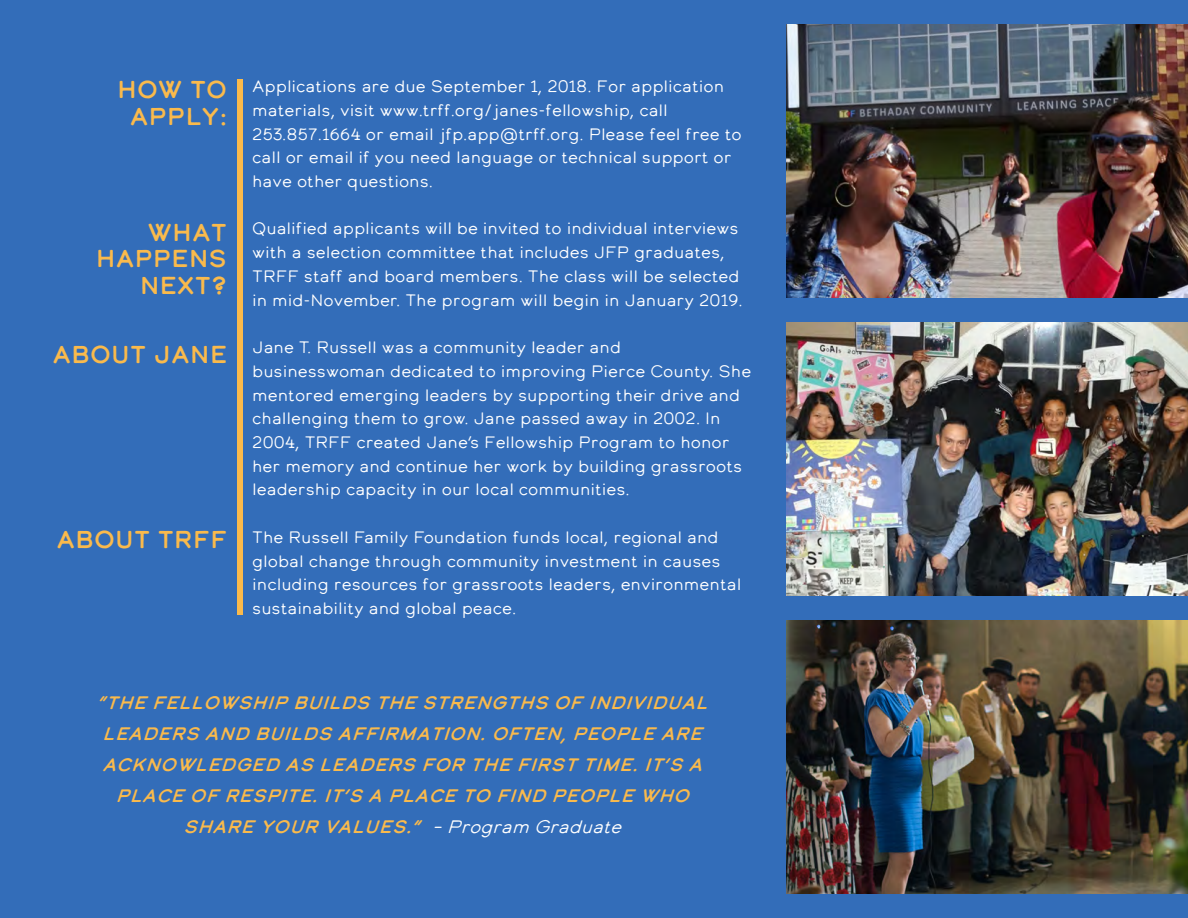
<style>
.page{position:relative;width:1188px;height:918px;background:#336db9}
.page>*{position:absolute;margin:0;border:0;box-sizing:border-box;transform-origin:0 0}
.t1{font:24.3px/26.2px "Calder Dark";color:#faba4c;text-align:center}
.t2{font:italic 18px/30.9px "Calder Dark";color:#faba4c;text-align:center}
.t3{font:16.5px/23.7px "Calder LC";color:#fff}
.s1{font-family:"Calder LC";color:#fff}
</style>
<div class="page">
<div style="left:238px;top:79px;width:5px;height:536px;background:#faba4c"></div>
<img style="left:786px;top:24px;width:402px;height:273px">
<img style="left:786px;top:322px;width:402px;height:274px">
<img style="left:786px;top:621px;width:402px;height:273px">
<p class="t1" style="left:117px;top:76px;width:111px">HOW TO<br>APPLY:</p>
<p class="t1" style="left:96px;top:219px;width:133px;text-align:right">WHAT<br>HAPPENS<br>NEXT?</p>
<p class="t1" style="left:53px;top:340px;width:176px">ABOUT JANE</p>
<p class="t1" style="left:57px;top:525px;width:172px">ABOUT TRFF</p>
<p class="t3" style="left:252px;top:74px;width:491px">Applications are due September 1, 2018. For application materials, visit www.trff.org/janes-fellowship, call 253.857.1664 or email jfp.app@trff.org. Please feel free to call or email if you need language or technical support or have other questions.</p>
<p class="t3" style="left:252px;top:217px;width:492px">Qualified applicants will be invited to individual interviews with a selection committee that includes JFP graduates, TRFF staff and board members. The class will be selected in mid-November. The program will begin in January 2019.</p>
<p class="t3" style="left:252px;top:335px;width:501px">Jane T. Russell was a community leader and businesswoman dedicated to improving Pierce County. She mentored emerging leaders by supporting their drive and challenging them to grow. Jane passed away in 2002. In 2004, TRFF created Jane’s Fellowship Program to honor her memory and continue her work by building grassroots leadership capacity in our local communities.</p>
<p class="t3" style="left:252px;top:525px;width:491px">The Russell Family Foundation funds local, regional and global change through community investment in causes including resources for grassroots leaders, environmental sustainability and global peace.</p>
<p class="t2" style="left:97px;top:687px;width:620px">“THEFELLOWSHIP BUILDS THESTRENGTHS OFINDIVIDUAL LEADERS AND BUILDS AFFIRMATION.OFTEN,PEOPLEARE ACKNOWLEDGED AS LEADERS FOR THEFIRSTTIME.IT’S A PLACEOFRESPITE.IT’S A PLACETO FIND PEOPLEWHO SHAREYOUR VALUES.” <span class="s1">–Program Graduate</span></p>
</div>
